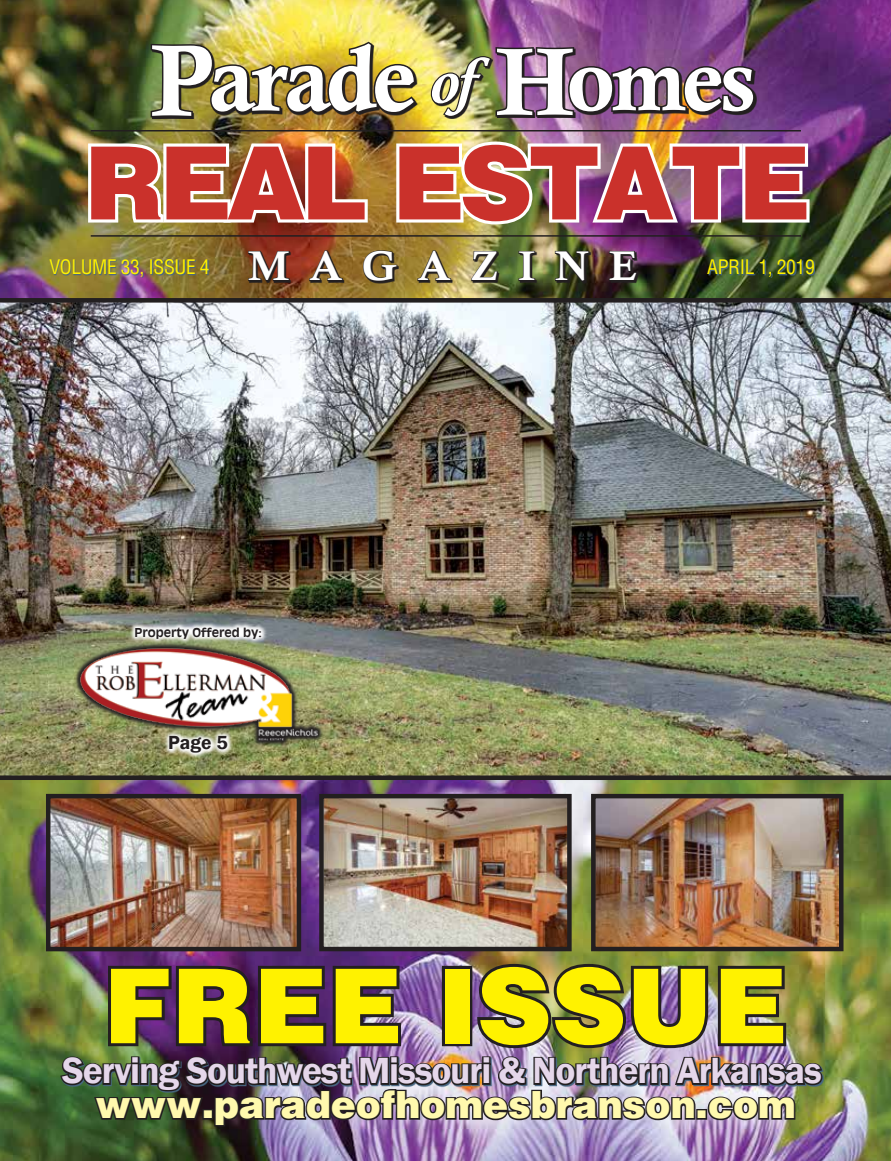
<style>
.page{position:relative;width:891px;height:1161px;background:#fff}
.page>*{position:absolute;margin:0;border:0;box-sizing:border-box;transform-origin:0 0}
.t1{font:900 103.5px "Helvetica";color:#fff200}
.t2{font:900 101.25px "Helvetica";letter-spacing:-.05em;color:#ca312b}
.t3{font:93.9px "Calis MT Bol";color:#fff}
.t4{font:41.55px "Calis MT Bol";letter-spacing:.5em;color:#fff}
.t5{font:600 37.5px "Franklin Gothic";letter-spacing:-.03em;color:#e5d7ea}
.t6{font:900 37.5px "Helvetica";color:#fff9ae}
.t7{font:condensed 19.5px "Helvetica";letter-spacing:-.02em;color:#fff200}
.t8{font:600 19.5px "Franklin Gothic";color:#231f20}
.t9{font:700 12px "Antique Olive";color:#231f20}
.s1{font-size:101.85px}
.s2{font-family:"Calisto";font-weight:700;font-style:italic;font-size:63.6px}
.s3{font-size:95.85px}
.s4{font-size:88.5px}
</style>
<div class="page">
<img style="left:0;top:780px;width:891px;height:381px">
<img style="left:0;top:0;width:891px;height:298px">
<svg style="left:813px;top:260px;width:2px;height:18px"></svg>
<svg style="left:50px;top:260px;width:35px;height:18px"></svg>
<img style="left:85px;top:0;width:728px;height:298px">
<hr style="left:91px;top:130px;width:710px;height:2px;background:#231f20">
<hr style="left:91px;top:235px;width:710px;height:2px;background:#231f20">
<img style="left:0;top:298px;width:891px;height:482px">
<img style="left:51px;top:799px;width:245px;height:147px">
<div style="left:46px;top:794px;width:255px;height:157px;border:4px solid #231f20"></div>
<img style="left:596px;top:799px;width:243px;height:147px">
<div style="left:591px;top:794px;width:253px;height:157px;border:4px solid #231f20"></div>
<img style="left:324px;top:799px;width:243px;height:147px">
<div style="left:319px;top:794px;width:253px;height:157px;border:4px solid #231f20"></div>
<img style="left:59px;top:961px;width:765px;height:167px">
<svg style="left:74px;top:642px;width:250px;height:105px"></svg>
<img style="left:76px;top:639px;width:244px;height:113px">
<img style="left:129px;top:622px;width:138px;height:136px">
<h3 class="t3" style="left:151px;top:25px;width:606px"><span class="s1">P</span>arade <span class="s2">of</span> <span class="s3">H</span><span class="s4">omes</span></h3>
<h2 class="t2" style="left:85px;top:118px;width:727px">REAL ESTATE</h2>
<p class="t4" style="left:249px;top:242px;width:390px">Magazine</p>
<p class="t7" style="left:49px;top:254px;width:162px">VOLUME 33, ISSUE 4</p>
<p class="t7" style="left:707px;top:254px;width:109px">APRIL 1, 2019</p>
<p class="t9" style="left:135px;top:625px;width:129px">PROPERTY OFFERED BY:</p>
<p class="t8" style="left:168px;top:731px;width:61px">Page 5</p>
<h1 class="t1" style="left:103px;top:940px;width:686px">FREE ISSUE</h1>
<p class="t5" style="left:62px;top:1048px;width:761px">Serving Southwest Missouri &amp; Northern Arkansas</p>
<p class="t6" style="left:95px;top:1081px;width:702px">www.paradeofhomesbranson.com</p>
</div>
